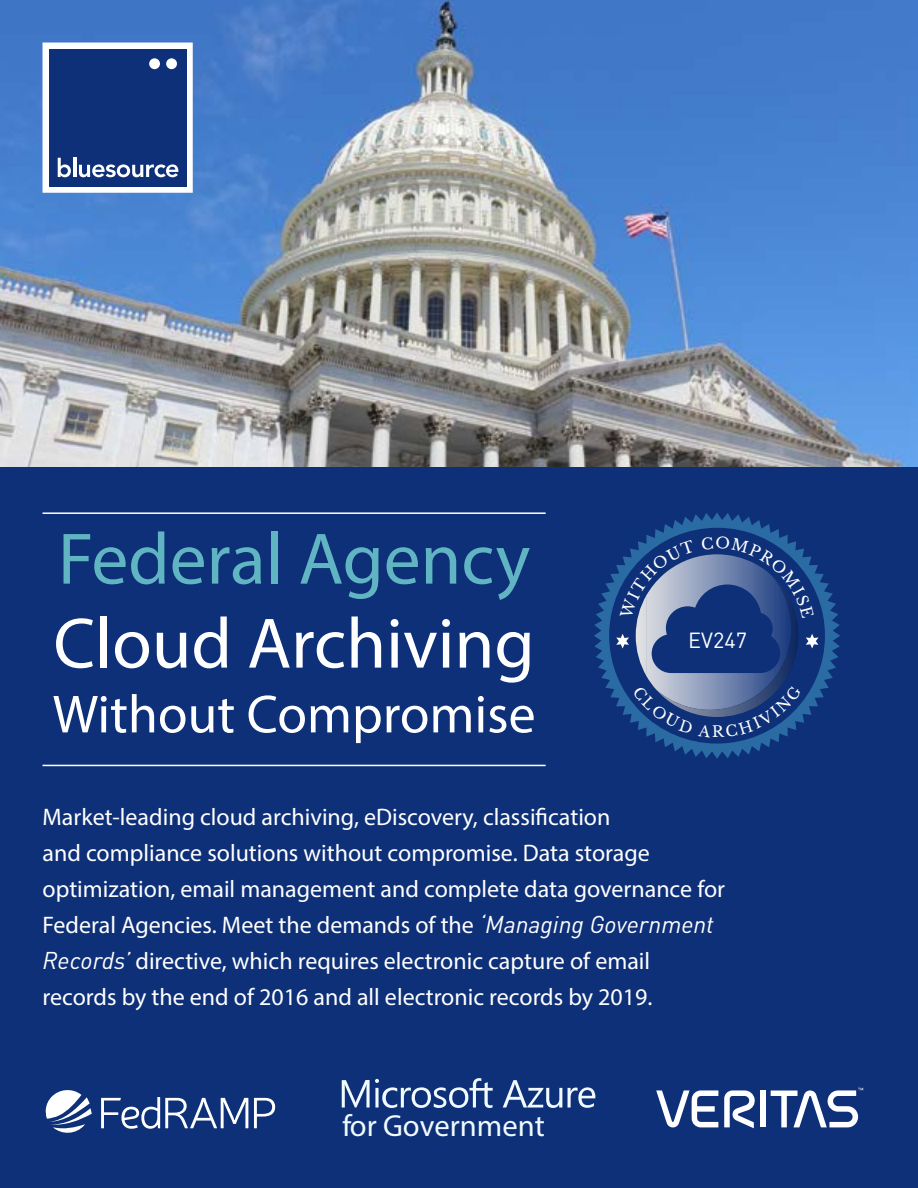
<style>
.page{position:relative;width:918px;height:1188px;background:#0d3078}
.page>*{position:absolute;margin:0;border:0;box-sizing:border-box;transform-origin:0 0}
.t1{font:73.5px "Myriad Pro";color:#61b5c2}
.t2{font:72px "Myriad Pro";color:#fff}
.t3{font:54px "Myriad Pro";color:#fff}
.t4{font:30.6px "Myriad Pro";color:#f0faff}
.t5{font:24px/36px "Myriad Pro";color:#fff}
.t6{font:21.6px "DIN";color:#fff}
.s1{font-family:"DIN";font-style:italic}
</style>
<div class="page">
<img style="left:0;top:0;width:918px;height:466px">
<svg style="left:43px;top:43px;width:150px;height:150px"></svg>
<div style="left:149px;top:58px;width:11px;height:11px;background:#fff;border-radius:50%"></div>
<div style="left:166px;top:58px;width:11px;height:11px;background:#fff;border-radius:50%"></div>
<hr style="left:43px;top:512px;width:503px;height:2px;background:#fff">
<hr style="left:43px;top:765px;width:503px;height:1px;background:#fff">
<svg style="left:45px;top:1078px;width:551px;height:55px"></svg>
<svg style="left:656px;top:1088px;width:207px;height:41px"></svg>
<svg style="left:594px;top:513px;width:246px;height:246px"></svg>
<h1 class="t1" style="left:58px;top:514px;width:474px">Federal Agency</h1>
<h2 class="t2" style="left:53px;top:599px;width:483px">Cloud Archiving</h2>
<h3 class="t3" style="left:53px;top:681px;width:485px">Without Compromise</h3>
<p class="t6" style="left:688px;top:627px;width:60px">EV247</p>
<p class="t5" style="left:43px;top:799px;width:684px">Market-leading cloud archiving, eDiscovery, classification<br>and compliance solutions without compromise. Data storage optimization, email management and complete data governance for Federal Agencies. Meet the demands of the <span class="s1">‘Managing Government Records’</span> directive, which requires electronic capture of email records by the end of 2016 and all electronic records by 2019.</p>
<p class="t4" style="left:342px;top:1107px;width:204px">for Government</p>
</div>
